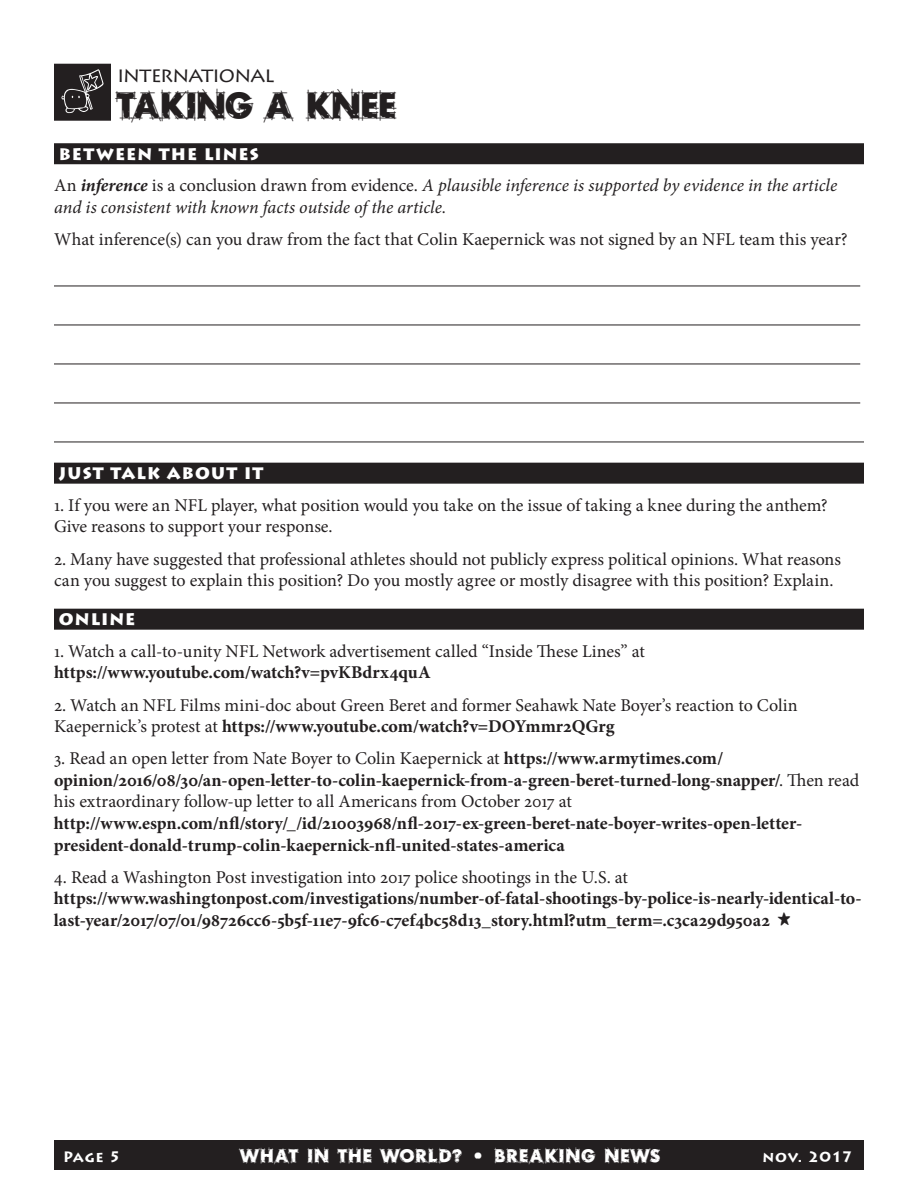
<style>
.page{position:relative;width:918px;height:1188px;background:#fff}
.page>*{position:absolute;margin:0;border:0;box-sizing:border-box;transform-origin:0 0}
.t1{font:36px "Rough Draft";letter-spacing:-.015em;color:#231f20}
.t2{font:21px "Lithos Pro";letter-spacing:-.04em;color:#231f20}
.t3{font:18px/21.6px "Minion Pro";color:#231f20}
.t4{font:700 18px/21.6px "Minion Pro";color:#231f20}
.t5{font:italic 18px/21.6px "Minion Pro";color:#231f20}
.t6{font:18px "Rough Draft";letter-spacing:.06em;color:#fff}
.t7{font:900 16.5px "Lithos Pro";letter-spacing:.065em;color:#fff}
.t8{font:700 15px "Lithos Pro";letter-spacing:.025em;color:#fff}
.s1{font-style:normal}
.s2{font-weight:700}
.s3{font-family:"Tombats One";font-weight:400}
</style>
<div class="page">
<div style="left:54px;top:1140px;width:810px;height:30px;background:#231f20"></div>
<div style="left:54px;top:64px;width:57px;height:57px;background:#231f20"></div>
<div style="left:54px;top:143px;width:810px;height:21px;background:#231f20"></div>
<hr style="left:54px;top:286px;width:806px;height:1px;background:#231f20">
<hr style="left:54px;top:325px;width:806px;height:1px;background:#231f20">
<hr style="left:54px;top:364px;width:806px;height:1px;background:#231f20">
<hr style="left:54px;top:403px;width:806px;height:1px;background:#231f20">
<hr style="left:54px;top:442px;width:810px;height:1px;background:#231f20">
<div style="left:54px;top:463px;width:810px;height:21px;background:#231f20"></div>
<div style="left:54px;top:609px;width:810px;height:21px;background:#231f20"></div>
<svg style="left:62px;top:69px;width:42px;height:44px"></svg>
<p class="t2" style="left:117px;top:62px;width:159px">INTERNATIONAL</p>
<h1 class="t1" style="left:117px;top:82px;width:281px">TAKING A KNEE</h1>
<p class="t7" style="left:59px;top:144px;width:202px">BETWEEN THE LINES</p>
<p class="t5" style="left:54px;top:176px;width:785px"><span class="s1">An</span> <span class="s2">inference</span> <span class="s1">is a conclusion drawn from evidence.</span> A plausible inference is supported by evidence in the article and is consistent with known facts outside of the article.</p>
<p class="t3" style="left:54px;top:230px;width:795px">What inference(s) can you draw from the fact that Colin Kaepernick was not signed by an NFL team this year?</p>
<p class="t7" style="left:59px;top:464px;width:206px">JUST TALK ABOUT IT</p>
<p class="t3" style="left:54px;top:496px;width:775px">1. If you were an NFL player, what position would you take on the issue of taking a knee during the anthem?<br>Give reasons to support your response.</p>
<p class="t3" style="left:54px;top:550px;width:789px">2. Many have suggested that professional athletes should not publicly express political opinions. What reasons can you suggest to explain this position? Do you mostly agree or mostly disagree with this position? Explain.</p>
<p class="t7" style="left:59px;top:610px;width:78px">ONLINE</p>
<p class="t3" style="left:54px;top:642px;width:593px">1. Watch a call-to-unity NFL Network advertisement called “Inside These Lines” at</p>
<p class="t4" style="left:54px;top:664px;width:378px">https://www.youtube.com/watch?v=pvKBdrx4quA</p>
<p class="t3" style="left:54px;top:696px;width:745px">2. Watch an NFL Films mini-doc about Green Beret and former Seahawk Nate Boyer’s reaction to Colin<br>Kaepernick’s protest at <span class="s2">https://www.youtube.com/watch?v=DOYmmr2QGrg</span></p>
<p class="t3" style="left:54px;top:749px;width:807px">3. Read an open letter from Nate Boyer to Colin Kaepernick at <span class="s2">https://www.armytimes.com/ opinion/2016/08/30/an-open-letter-to-colin-kaepernick-from-a-green-beret-turned-long-snapper/</span>. Then read his extraordinary follow-up letter to all Americans from October 2017 at</p>
<p class="t4" style="left:54px;top:814px;width:750px">http://www.espn.com/nfl/story/_/id/21003968/nfl-2017-ex-green-beret-nate-boyer-writes-open-letter&shy;president-donald-trump-colin-kaepernick-nfl-united-states-america</p>
<p class="t3" style="left:54px;top:868px;width:576px">4. Read a Washington Post investigation into 2017 police shootings in the U.S. at</p>
<p class="t4" style="left:54px;top:889px;width:809px">https://www.washingtonpost.com/investigations/number-of-fatal-shootings-by-police-is-nearly-identical-to&shy;last-year/2017/07/01/98726cc6-5b5f-11e7-9fc6-c7ef4bc58d13_story.html?utm_term=.c3ca29d950a2 <span class="s3">J</span></p>
<p class="t8" style="left:63px;top:1148px;width:59px">Page 5</p>
<p class="t6" style="left:241px;top:1144px;width:421px">WHAT IN THE WORLD? • BREAKING NEWS</p>
<p class="t8" style="left:762px;top:1148px;width:92px">nov. 2017</p>
</div>
